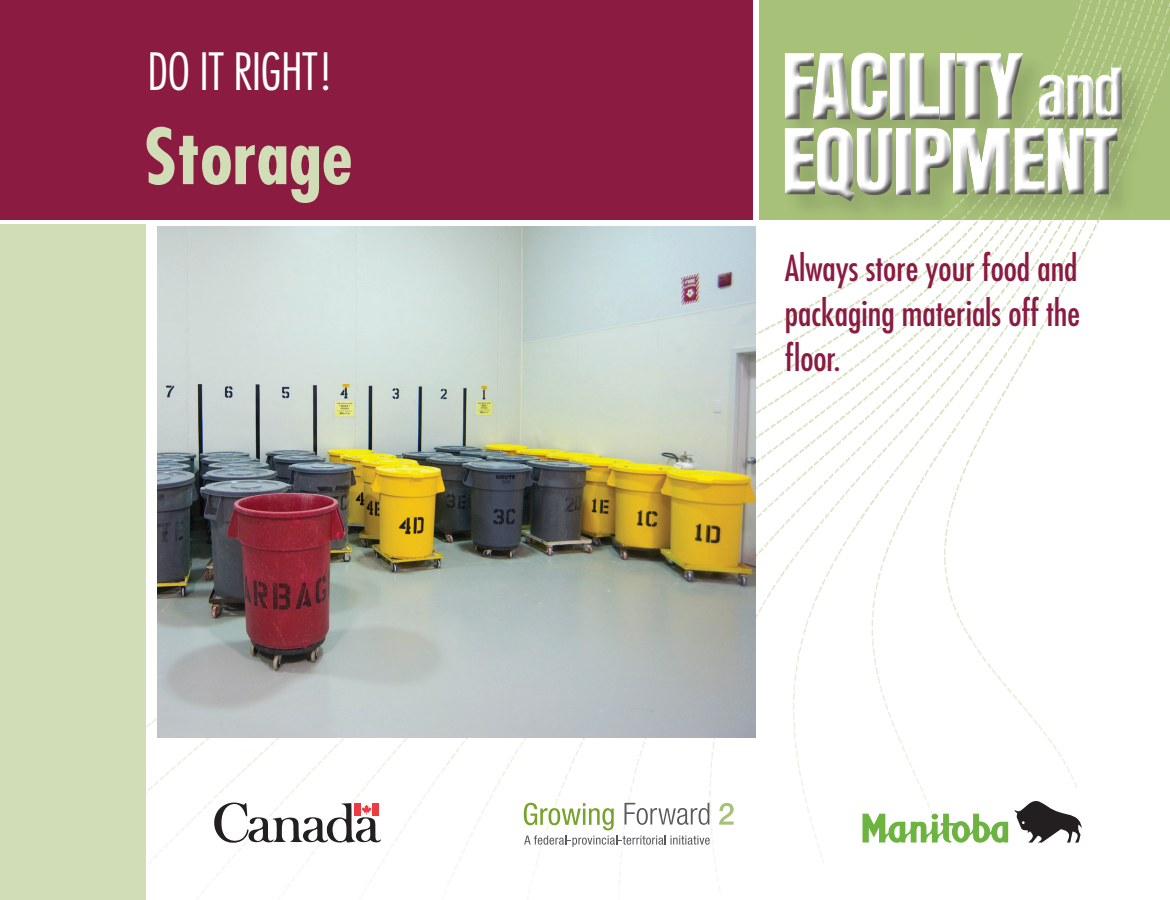
<style>
.page{position:relative;width:1170px;height:900px;background:#fff}
.page>*{position:absolute;margin:0;border:0;box-sizing:border-box;transform-origin:0 0}
.t1{font:85px/75px "Anton";letter-spacing:-.03em;color:#fff}
.t2{font:700 condensed 75px "Futura";color:#d0ddb6}
.t3{font:300 condensed 50px "Futura";letter-spacing:-.01em;color:#fff}
.t4{font:condensed 35px/45px "Futura";color:#8b1b40;text-align:justify}
.s1{font-size:60px}
</style>
<div class="page">
<img style="left:0;top:0;width:1170px;height:900px">
<div style="left:0;top:224px;width:145px;height:676px;background:#d0ddb6"></div>
<div style="left:784px;top:52px;width:364px;height:174px;background:#231f20;opacity:.15"></div>
<div style="left:778px;top:49px;width:351px;height:160px;background:#231f20;opacity:.75"></div>
<svg style="left:863px;top:814px;width:145px;height:29px"></svg>
<svg style="left:1014px;top:799px;width:68px;height:44px"></svg>
<svg style="left:719px;top:803px;width:15px;height:22px"></svg>
<svg style="left:524px;top:803px;width:186px;height:44px"></svg>
<svg style="left:213px;top:802px;width:168px;height:42px"></svg>
<img style="left:158px;top:227px;width:598px;height:511px">
<h3 class="t3" style="left:148px;top:40px;width:188px">DO IT RIGHT!</h3>
<h2 class="t2" style="left:144px;top:108px;width:210px">Storage</h2>
<h1 class="t1" style="left:781px;top:46px;width:344px">FACILITY <span class="s1">and<br></span>EQUIPMENT</h1>
<p class="t4" style="left:785px;top:245px;width:297px">Always store your food and packaging materials off the floor.</p>
</div>
